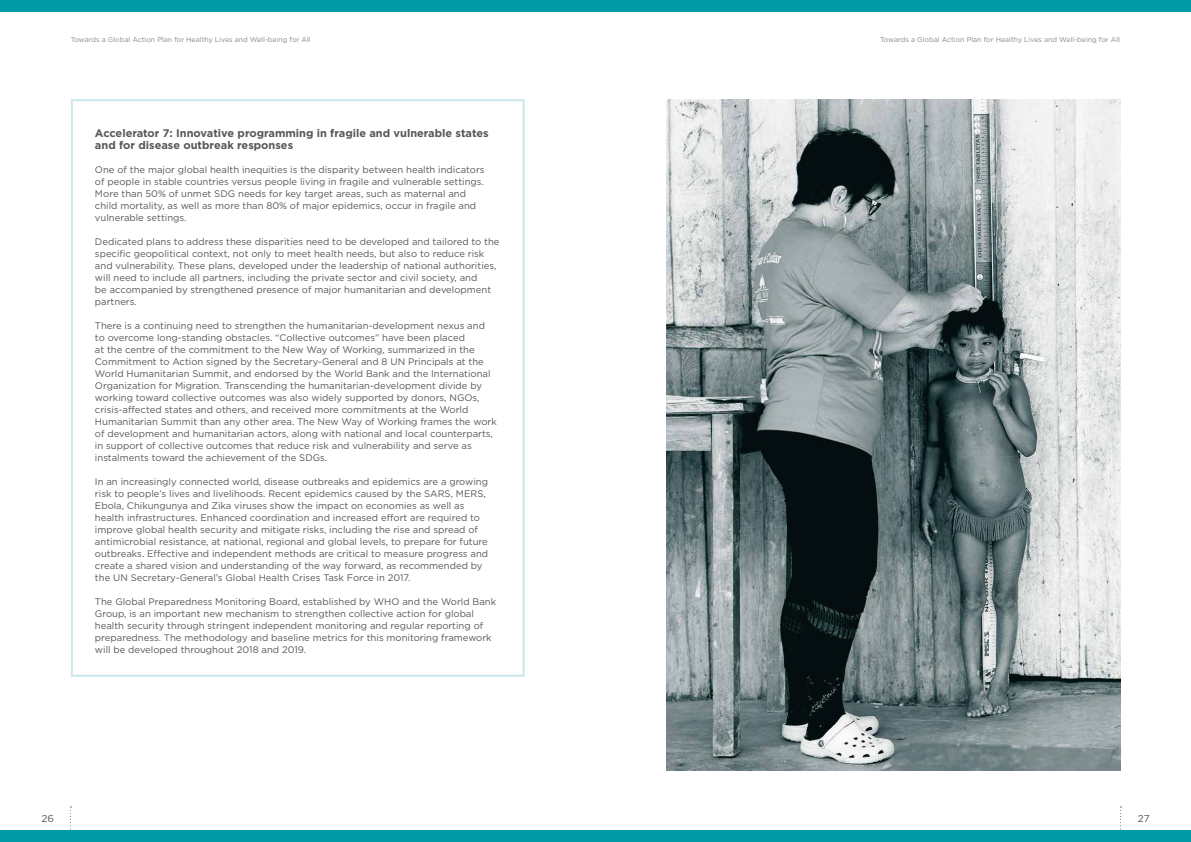
<style>
.page{position:relative;width:1191px;height:842px;background:#fff}
.page>*{position:absolute;margin:0;border:0;box-sizing:border-box;transform-origin:0 0}
.t1{font:700 11px/12px "Gotham";color:#575756}
.t2{font:10px "Gotham";color:#575756}
.t3{font:9.5px/12px "Gotham";color:#575756}
.t4{font:7px "Gotham";color:#878787}
</style>
<div class="page">
<svg style="left:70px;top:806px;width:1px;height:25px"></svg>
<svg style="left:1120px;top:806px;width:1px;height:25px"></svg>
<div style="left:0;top:0;width:1191px;height:11px;background:#009ba4"></div>
<div style="left:0;top:831px;width:1191px;height:11px;background:#009ba4"></div>
<div style="left:71px;top:99px;width:453px;height:578px;background:#fff;border:2px solid #cae7ea"></div>
<img style="left:666px;top:99px;width:454px;height:672px">
<p class="t4" style="left:71px;top:35px;width:241px">Towards a Global Action Plan for Healthy Lives and Well-being for All</p>
<p class="t4" style="left:880px;top:35px;width:241px">Towards a Global Action Plan for Healthy Lives and Well-being for All</p>
<p class="t1" style="left:95px;top:126px;width:395px">Accelerator 7: Innovative programming in fragile and vulnerable states and for disease outbreak responses</p>
<p class="t3" style="left:95px;top:163px;width:391px">One of the major global health inequities is the disparity between health indicators of people in stable countries versus people living in fragile and vulnerable settings.<br>More than 50% of unmet SDG needs for key target areas, such as maternal and child mortality, as well as more than 80% of major epidemics, occur in fragile and vulnerable settings.</p>
<p class="t3" style="left:95px;top:235px;width:406px">Dedicated plans to address these disparities need to be developed and tailored to the specific geopolitical context, not only to meet health needs, but also to reduce risk and vulnerability. These plans, developed under the leadership of national authorities, will need to include all partners, including the private sector and civil society, and<br>be accompanied by strengthened presence of major humanitarian and development partners.</p>
<p class="t3" style="left:95px;top:319px;width:403px">There is a continuing need to strengthen the humanitarian-development nexus and to overcome long-standing obstacles. “Collective outcomes” have been placed<br>at the centre of the commitment to the New Way of Working, summarized in the Commitment to Action signed by the Secretary-General and 8 UN Principals at the World Humanitarian Summit, and endorsed by the World Bank and the International Organization for Migration. Transcending the humanitarian-development divide by working toward collective outcomes was also widely supported by donors, NGOs, crisis-affected states and others, and received more commitments at the World Humanitarian Summit than any other area. The New Way of Working frames the work of development and humanitarian actors, along with national and local counterparts, in support of collective outcomes that reduce risk and vulnerability and serve as instalments toward the achievement of the SDGs.</p>
<p class="t3" style="left:95px;top:475px;width:395px">In an increasingly connected world, disease outbreaks and epidemics are a growing risk to people’s lives and livelihoods. Recent epidemics caused by the SARS, MERS, Ebola, Chikungunya and Zika viruses show the impact on economies as well as health infrastructures. Enhanced coordination and increased effort are required to improve global health security and mitigate risks, including the rise and spread of antimicrobial resistance, at national, regional and global levels, to prepare for future outbreaks. Effective and independent methods are critical to measure progress and create a shared vision and understanding of the way forward, as recommended by the UN Secretary-General’s Global Health Crises Task Force in 2017.</p>
<p class="t3" style="left:95px;top:595px;width:403px">The Global Preparedness Monitoring Board, established by WHO and the World Bank Group, is an important new mechanism to strengthen collective action for global health security through stringent independent monitoring and regular reporting of preparedness. The methodology and baseline metrics for this monitoring framework will be developed throughout 2018 and 2019.</p>
<p class="t2" style="left:41px;top:813px;width:14px">26</p>
<p class="t2" style="left:1137px;top:813px;width:13px">27</p>
</div>
